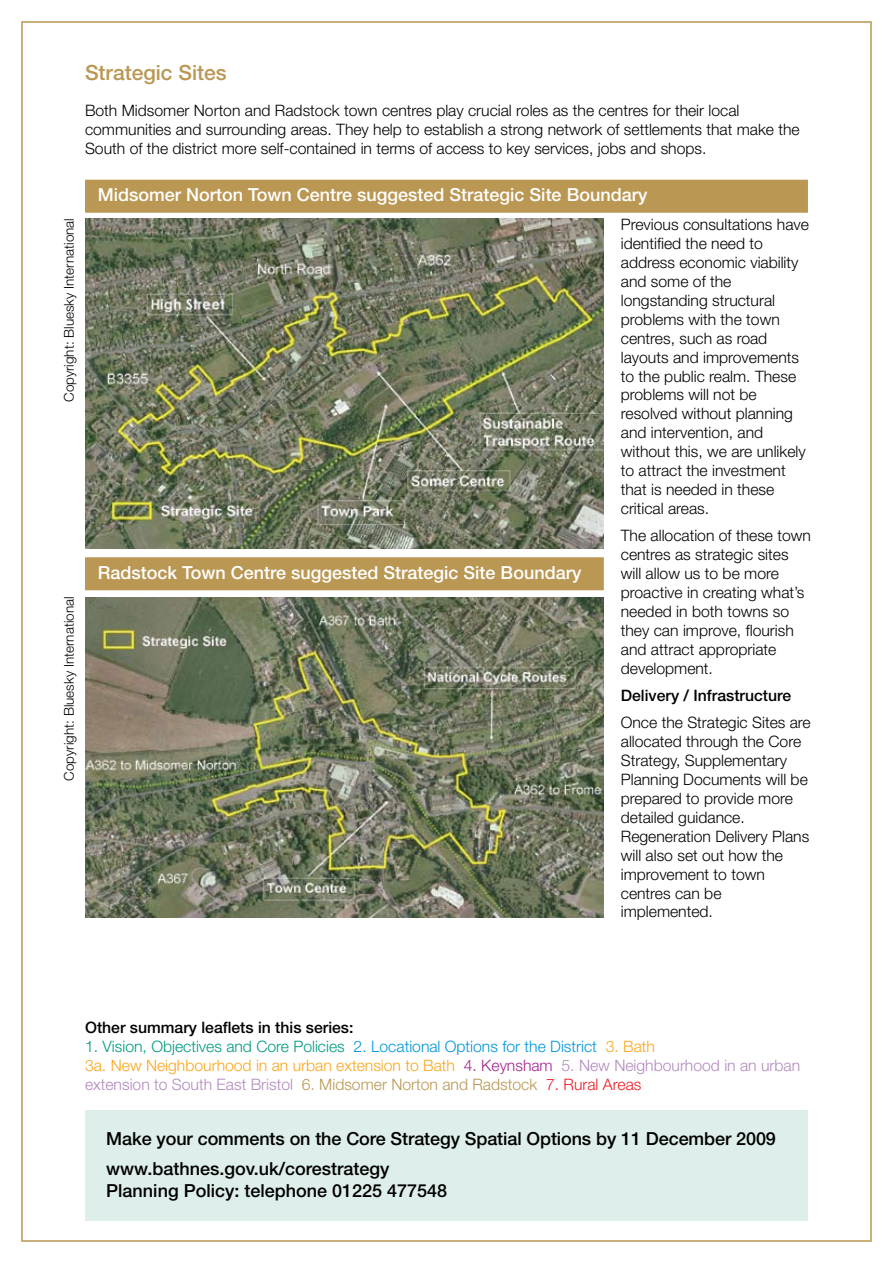
<style>
.page{position:relative;width:893px;height:1263px;background:#fff}
.page>*{position:absolute;margin:0;border:0;box-sizing:border-box;transform-origin:0 0}
.t1{font:500 21px "Helvetica Neue";color:#ba9753}
.t2{font:500 18px/30.2px "Helvetica Neue";letter-spacing:-.005em;color:#000}
.t3{font:500 18px "Helvetica Neue";color:#fff}
.t4{font:300 15.75px/18.9px "Helvetica Neue";color:#000}
.t5{font:300 15.75px/18.9px "Helvetica Neue";color:#b289be}
.t6{font:500 15.75px "Helvetica Neue";color:#000}
.t7{font:300 13.5px "Helvetica Neue";color:#000}
.s1{font-weight:500}
.s2{color:#009a82}
.s3{color:#0095da}
.s4{color:#faa61a}
.s5{color:#a3238e}
.s6{color:#ba9753}
.s7{color:#ed1c24}
</style>
<div class="page">
<div style="left:85px;top:1110px;width:723px;height:110px;background:#deeeeb"></div>
<img style="left:85px;top:219px;width:519px;height:330px">
<div style="left:85px;top:180px;width:723px;height:33px;background:#ba9753"></div>
<img style="left:85px;top:597px;width:519px;height:320px">
<div style="left:85px;top:557px;width:519px;height:33px;background:#ba9753"></div>
<p class="t7" style="left:61px;top:402px;width:185px;rotate:-90deg">Copyright: Bluesky International</p>
<p class="t7" style="left:61px;top:780px;width:185px;rotate:-90deg">Copyright: Bluesky International</p>
<p class="t1" style="left:85px;top:60px;width:143px">Strategic Sites</p>
<p class="t4" style="left:85px;top:101px;width:716px">Both Midsomer Norton and Radstock town centres play crucial roles as the centres for their local communities and surrounding areas. They help to establish a strong network of settlements that make the<br>South of the district more self-contained in terms of access to key services, jobs and shops.</p>
<p class="t3" style="left:98px;top:184px;width:551px">Midsomer Norton Town Centre suggested Strategic Site Boundary</p>
<p class="t3" style="left:98px;top:561px;width:485px">Radstock Town Centre suggested Strategic Site Boundary</p>
<p class="t4" style="left:621px;top:215px;width:190px">Previous consultations have identified the need to address economic viability and some of the longstanding structural problems with the town centres, such as road layouts and improvements to the public realm. These problems will not be resolved without planning and intervention, and without this, we are unlikely to attract the investment that is needed in these critical areas.</p>
<p class="t4" style="left:621px;top:526px;width:192px">The allocation of these town centres as strategic sites will allow us to be more proactive in creating what’s needed in both towns so they can improve, flourish and attract appropriate development.</p>
<p class="t4" style="left:621px;top:681px;width:191px;line-height:27.5px"><span class="s1">Delivery / Infrastructure<br></span>Once the Strategic Sites are</p>
<p class="t4" style="left:621px;top:732px;width:190px">allocated through the Core<br>Strategy, Supplementary<br>Planning Documents will be prepared to provide more detailed guidance.<br>Regeneration Delivery Plans will also set out how the improvement to town centres can be implemented.</p>
<p class="t6" style="left:85px;top:1018px;width:270px">Other summary leaflets in this series:</p>
<p class="t5" style="left:85px;top:1036px;width:717px"><span class="s2">1. Vision, Objectives and Core Policies</span> <span class="s3">2. Locational Options for the District</span> <span class="s4">3. Bath<br>3a. New Neighbourhood in an urban extension to Bath</span> <span class="s5">4. Keynsham</span> 5. New Neighbourhood in an urban extension to South East Bristol <span class="s6">6. Midsomer Norton and Radstock</span> <span class="s7">7. Rural Areas</span></p>
<p class="t2" style="left:106px;top:1123px;width:671px">Make your comments on the Core Strategy Spatial Options by 11 December 2009 www.bathnes.gov.uk/corestrategy</p>
<p class="t2" style="left:106px;top:1175px;width:342px">Planning Policy: telephone 01225 477548</p>
</div>
